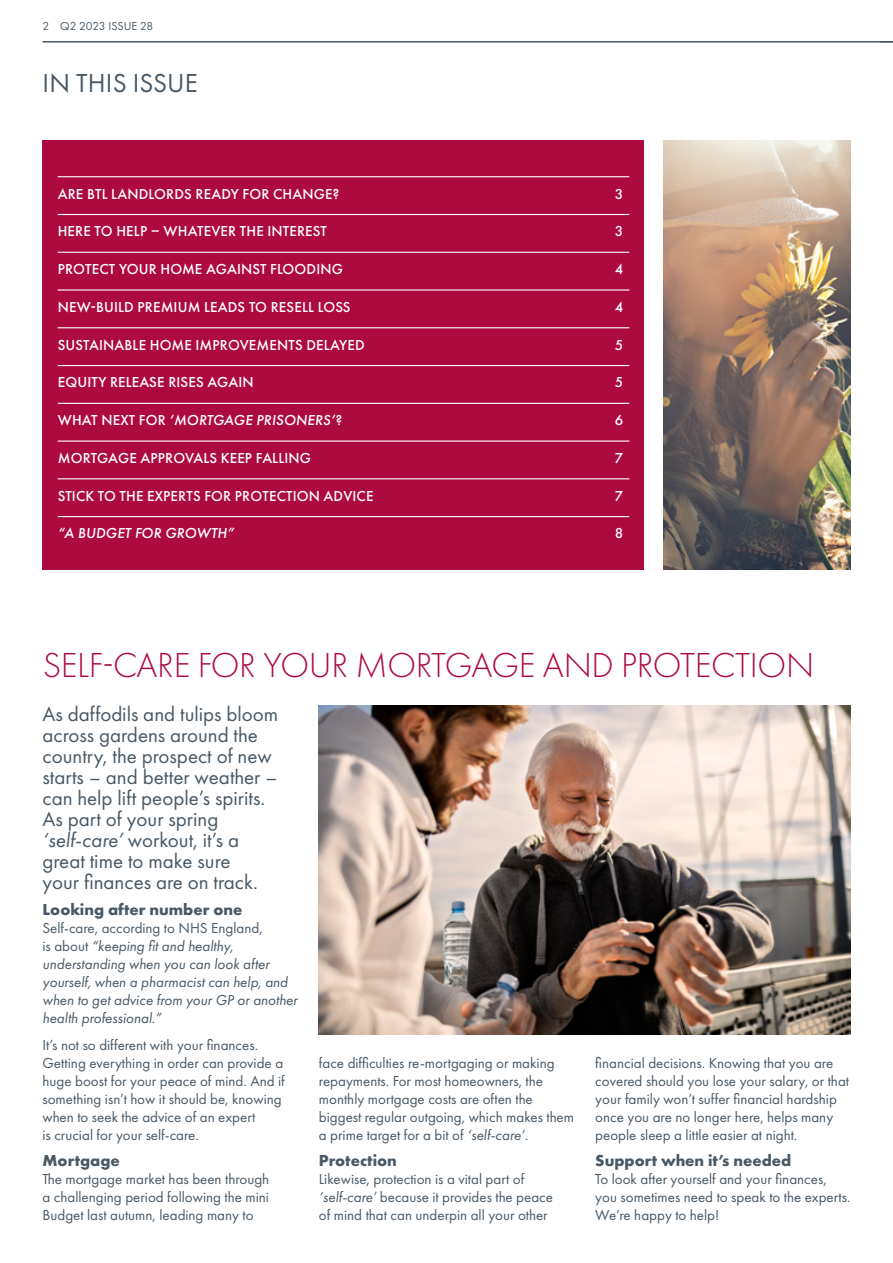
<style>
.page{position:relative;width:893px;height:1263px;background:#fff}
.page>*{position:absolute;margin:0;border:0;box-sizing:border-box;transform-origin:0 0}
.t1{font:300 36px "Futura PT";letter-spacing:-.01em;color:#ad0a40}
.t2{font:27px "Futura PT";letter-spacing:.005em;color:#485865}
.t3{font:21px/21px "Futura PT";color:#485865}
.t4{font:700 16.5px "Futura PT";color:#485865}
.t5{font:15px/18px "Futura PT";color:#485865}
.t6{font:500 15px "Futura PT";letter-spacing:.01em;color:#fff}
.t7{font:italic 15px/18px "Futura PT";color:#485865}
.t8{font:italic 500 15px "Futura PT";letter-spacing:.01em;color:#fff}
.t9{font:12px "Futura PT";color:#485865}
.s1{font-style:normal}
.s2{font-style:italic}
</style>
<div class="page">
<hr style="left:43px;top:41px;width:850px;height:2px;background:#485865">
<img style="left:663px;top:140px;width:187px;height:430px">
<svg style="left:880px;top:42px;width:13px;height:1px"></svg>
<img style="left:319px;top:705px;width:531px;height:330px">
<div style="left:43px;top:140px;width:601px;height:430px;background:#ad0a40"></div>
<hr style="left:58px;top:176px;width:571px;height:1px;background:#fff">
<hr style="left:58px;top:214px;width:571px;height:1px;background:#fff">
<hr style="left:58px;top:252px;width:571px;height:1px;background:#fff">
<hr style="left:58px;top:289px;width:571px;height:2px;background:#fff">
<hr style="left:58px;top:327px;width:571px;height:1px;background:#fff">
<hr style="left:58px;top:365px;width:571px;height:1px;background:#fff">
<hr style="left:58px;top:403px;width:571px;height:1px;background:#fff">
<hr style="left:58px;top:440px;width:571px;height:2px;background:#fff">
<hr style="left:58px;top:478px;width:571px;height:1px;background:#fff">
<hr style="left:58px;top:516px;width:571px;height:1px;background:#fff">
<p class="t9" style="left:43px;top:19px;width:112px">2 Q2 2023 ISSUE 28</p>
<h2 class="t2" style="left:43px;top:67px;width:157px">IN THIS ISSUE</h2>
<p class="t6" style="left:58px;top:185px;width:283px">ARE BTL LANDLORDS READY FOR CHANGE?</p>
<p class="t6" style="left:615px;top:185px;width:10px">3</p>
<p class="t6" style="left:58px;top:222px;width:271px">HERE TO HELP – WHATEVER THE INTEREST</p>
<p class="t6" style="left:615px;top:222px;width:10px">3</p>
<p class="t6" style="left:58px;top:260px;width:287px">PROTECT YOUR HOME AGAINST FLOODING</p>
<p class="t6" style="left:615px;top:260px;width:10px">4</p>
<p class="t6" style="left:58px;top:298px;width:294px">NEW-BUILD PREMIUM LEADS TO RESELL LOSS</p>
<p class="t6" style="left:615px;top:298px;width:10px">4</p>
<p class="t6" style="left:58px;top:336px;width:308px">SUSTAINABLE HOME IMPROVEMENTS DELAYED</p>
<p class="t6" style="left:615px;top:336px;width:10px">5</p>
<p class="t6" style="left:58px;top:373px;width:197px">EQUITY RELEASE RISES AGAIN</p>
<p class="t6" style="left:615px;top:373px;width:10px">5</p>
<p class="t8" style="left:58px;top:411px;width:286px"><span class="s1">WHAT NEXT FOR</span> ‘MORTGAGE PRISONERS’<span class="s1">?</span></p>
<p class="t6" style="left:615px;top:411px;width:10px">6</p>
<p class="t6" style="left:58px;top:449px;width:255px">MORTGAGE APPROVALS KEEP FALLING</p>
<p class="t6" style="left:615px;top:449px;width:10px">7</p>
<p class="t6" style="left:58px;top:487px;width:317px">STICK TO THE EXPERTS FOR PROTECTION ADVICE</p>
<p class="t6" style="left:615px;top:487px;width:10px">7</p>
<p class="t8" style="left:58px;top:524px;width:179px">“A BUDGET FOR GROWTH”</p>
<p class="t6" style="left:615px;top:524px;width:10px">8</p>
<h1 class="t1" style="left:43px;top:644px;width:773px">SELF-CARE FOR YOUR MORTGAGE AND PROTECTION</h1>
<p class="t3" style="left:43px;top:703px;width:237px">As daffodils and tulips bloom across gardens around the country, the prospect of new starts – and better weather – can help lift people’s spirits.<br>As part of your spring <span class="s2">‘self-care’</span> workout, it’s a great time to make sure<br>your finances are on track.</p>
<p class="t4" style="left:43px;top:899px;width:201px">Looking after number one</p>
<p class="t7" style="left:43px;top:919px;width:257px"><span class="s1">Self-care, according to NHS England,<br>is about</span> “keeping fit and healthy, understanding when you can look after yourself, when a pharmacist can help, and when to get advice from your GP or another health professional.”</p>
<p class="t5" style="left:43px;top:1036px;width:244px">It’s not so different with your finances.<br>Getting everything in order can provide a huge boost for your peace of mind. And if something isn’t how it should be, knowing when to seek the advice of an expert<br>is crucial for your self-care.</p>
<p class="t4" style="left:43px;top:1150px;width:79px">Mortgage</p>
<p class="t5" style="left:43px;top:1170px;width:228px;text-align:justify">The mortgage market has been through a challenging period following the mini Budget last autumn, leading many to</p>
<p class="t5" style="left:319px;top:1053px;width:257px">face difficulties re-mortgaging or making repayments. For most homeowners, the monthly mortgage costs are often the biggest regular outgoing, which makes them a prime target for a bit of <span class="s2">‘self-care’</span>.</p>
<p class="t4" style="left:319px;top:1150px;width:79px">Protection</p>
<p class="t5" style="left:319px;top:1170px;width:236px">Likewise, protection is a vital part of <span class="s2">‘self-care’</span> because it provides the peace of mind that can underpin all your other</p>
<p class="t5" style="left:595px;top:1054px;width:255px">financial decisions. Knowing that you are covered should you lose your salary, or that your family won’t suffer financial hardship once you are no longer here, helps many people sleep a little easier at night.</p>
<p class="t4" style="left:595px;top:1150px;width:198px">Support when it’s needed</p>
<p class="t5" style="left:595px;top:1170px;width:257px">To look after yourself and your finances, you sometimes need to speak to the experts.<br>We’re happy to help!</p>
</div>
